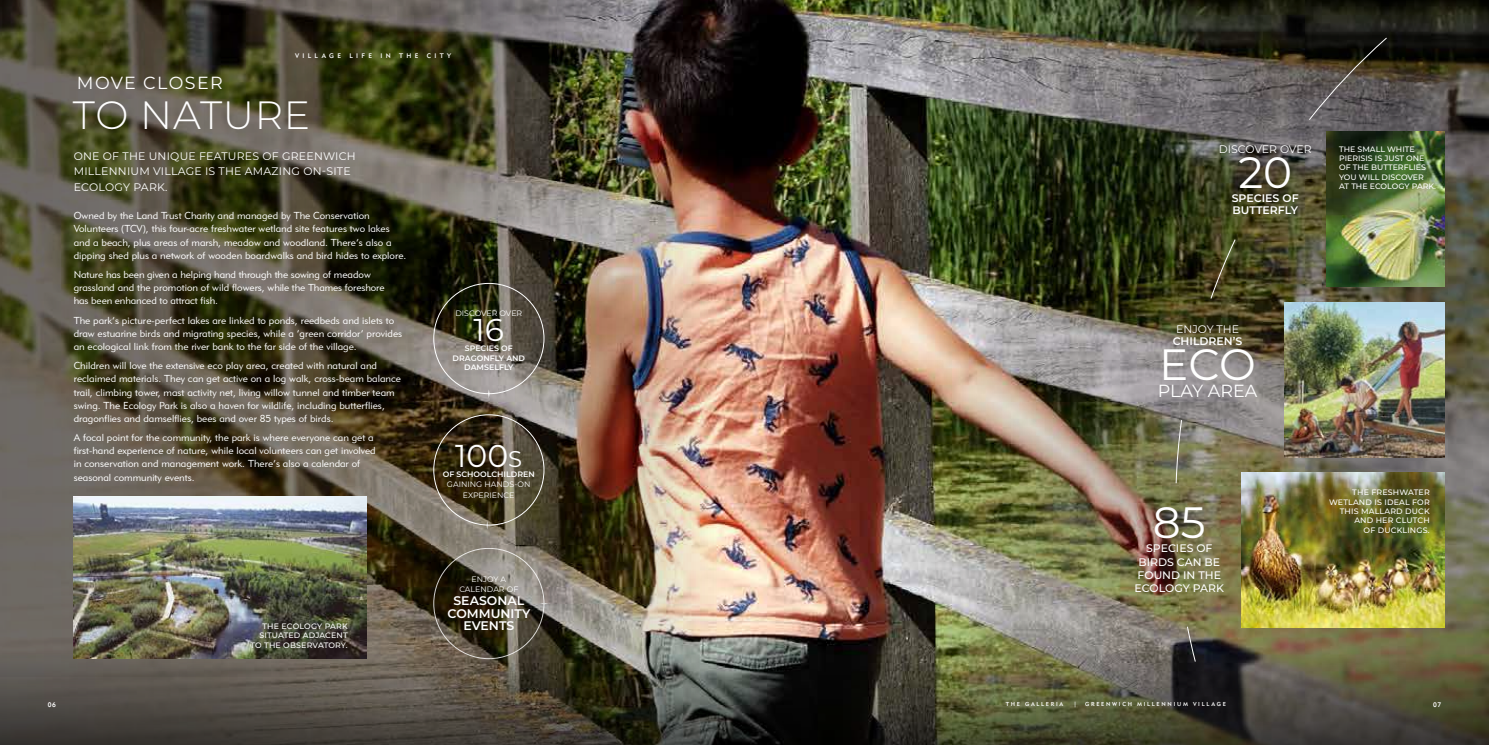
<style>
.page{position:relative;width:1489px;height:745px;background:#fff}
.page>*{position:absolute;margin:0;border:0;box-sizing:border-box;transform-origin:0 0}
.t1{font:43.75px "Montserrat";letter-spacing:-.005em;color:#fff}
.t2{font:300 39.38px "Montserrat";letter-spacing:.015em;color:#fff}
.t3{font:31.5px "Montserrat";color:#fff}
.t4{font:17.5px "Montserrat";letter-spacing:.08em;color:#fff}
.t5{font:17.5px "Montserrat";color:#fff}
.t6{font:600 12.42px/12.4px "Montserrat";color:#fff;text-align:center}
.t7{font:10.94px/15.3px "Montserrat";letter-spacing:.02em;color:#fff}
.t8{font:500 10.94px/13.1px "Montserrat";color:#fff;text-align:center}
.t9{font:600 10.94px "Montserrat";color:#fff}
.t10{font:10.94px "Montserrat";letter-spacing:-.005em;color:#fff}
.t11{font:10.94px "Montserrat";color:#fff}
.t12{font:10.06px/13.1px "Geometric 415 BT Lite A";color:#fff}
.t13{font:500 7.88px/9.3px "Montserrat";letter-spacing:.01em;color:#fff;text-align:right}
.t14{font:7.88px/10.2px "Montserrat";color:#fff;text-align:center}
.t15{font:600 7.88px/9.4px "Montserrat";color:#fff;text-align:center}
.t16{font:6.56px "Geometric 415 BT Medium A";letter-spacing:.5em;color:#fff}
.t17{font:5.69px "Geometric 415 BT Medium A";letter-spacing:.3em;color:#fff}
.s1{font-size:22.75px}
</style>
<div class="page">
<img style="left:724px;top:0;width:189px;height:649px">
<img style="left:647px;top:0;width:77px;height:649px">
<img style="left:0;top:0;width:647px;height:649px">
<img style="left:913px;top:0;width:575px;height:649px">
<svg style="left:0;top:649px;width:1488px;height:95px;background:#4a473a"></svg>
<svg style="left:486px;top:520px;width:2px;height:9px"></svg>
<img style="left:74px;top:496px;width:292px;height:162px">
<img style="left:1283px;top:302px;width:160px;height:154px">
<img style="left:1326px;top:132px;width:117px;height:154px">
<img style="left:1241px;top:472px;width:202px;height:155px">
<svg style="left:1186px;top:625px;width:9px;height:36px"></svg>
<svg style="left:1175px;top:419px;width:6px;height:64px"></svg>
<svg style="left:1210px;top:239px;width:25px;height:60px"></svg>
<svg style="left:1308px;top:37px;width:78px;height:83px;background:#47423d"></svg>
<p class="t16" style="left:295px;top:51px;width:47px">VILLAGE</p>
<p class="t16" style="left:349px;top:51px;width:24px">LIFE</p>
<p class="t16" style="left:380px;top:51px;width:12px">I N</p>
<p class="t16" style="left:399px;top:51px;width:21px">THE</p>
<p class="t16" style="left:427px;top:51px;width:26px">CITY</p>
<h3 class="t4" style="left:77px;top:71px;width:147px">MOVE CLOSER</h3>
<h2 class="t2" style="left:73px;top:88px;width:239px">TO NATURE</h2>
<p class="t7" style="left:74px;top:148px;width:283px">ONE OF THE UNIQUE FEATURES OF GREENWICH<br>MILLENNIUM VILLAGE IS THE AMAZING ON-SITE<br>ECOLOGY PARK.</p>
<p class="t12" style="left:74px;top:209px;width:334px">Owned by the Land Trust Charity and managed by The Conservation Volunteers (TCV), this four-acre freshwater wetland site features two lakes and a beach, plus areas of marsh, meadow and woodland. There’s also a dipping shed plus a network of wooden boardwalks and bird hides to explore.</p>
<p class="t12" style="left:74px;top:267px;width:312px">Nature has been given a helping hand through the sowing of meadow grassland and the promotion of wild flowers, while the Thames foreshore has been enhanced to attract fish.</p>
<p class="t12" style="left:74px;top:313px;width:330px">The park’s picture-perfect lakes are linked to ponds, reedbeds and islets to draw estuarine birds and migrating species, while a ‘green corridor’ provides an ecological link from the river bank to the far side of the village.</p>
<p class="t12" style="left:74px;top:359px;width:328px">Children will love the extensive eco play area, created with natural and reclaimed materials. They can get active on a log walk, cross-beam balance trail, climbing tower, mast activity net, living willow tunnel and timber team swing. The Ecology Park is also a haven for wildlife, including butterflies, dragonflies and damselflies, bees and over 85 types of birds.</p>
<p class="t12" style="left:74px;top:430px;width:303px">A focal point for the community, the park is where everyone can get a first-hand experience of nature, while local volunteers can get involved in conservation and management work. There’s also a calendar of seasonal community events.</p>
<p class="t13" style="left:250px;top:621px;width:99px">THE ECOLOGY PARK<br>SITUATED ADJACENT<br>TO THE OBSERVATORY.</p>
<p class="t14" style="left:455px;top:308px;width:68px">DISCOVER OVER</p>
<h3 class="t3" style="left:473px;top:308px;width:32px">16</h3>
<p class="t15" style="left:452px;top:343px;width:74px">SPECIES OF<br>DRAGONFLY AND<br>DAMSELFLY</p>
<h3 class="t3" style="left:455px;top:434px;width:69px">100<span class="s1">S</span></h3>
<p class="t15" style="left:442px;top:469px;width:94px">OF SCHOOLCHILDREN</p>
<p class="t14" style="left:447px;top:479px;width:85px">GAINING HANDS-ON<br>EXPERIENCE</p>
<p class="t14" style="left:459px;top:573px;width:60px">ENJOY A<br>CALENDAR OF</p>
<p class="t6" style="left:447px;top:593px;width:84px">SEASONAL<br>COMMUNITY<br>EVENTS</p>
<p class="t10" style="left:1218px;top:142px;width:94px">DISCOVER OVER</p>
<h1 class="t1" style="left:1238px;top:142px;width:55px">20</h1>
<p class="t9" style="left:1232px;top:203px;width:67px">BUTTERFLY</p>
<p class="t9" style="left:1231px;top:191px;width:68px">SPECIES OF</p>
<p class="t13" style="left:1338px;top:144px;width:98px;text-align:left">THE SMALL WHITE<br>PIERISIS IS JUST ONE<br>OF THE BUTTERFLIES<br>YOU WILL DISCOVER<br>AT THE ECOLOGY PARK.</p>
<p class="t11" style="left:1176px;top:321px;width:64px">ENJOY THE</p>
<p class="t9" style="left:1172px;top:333px;width:71px">CHILDREN’S</p>
<h1 class="t1" style="left:1159px;top:334px;width:98px">ECO</h1>
<h3 class="t5" style="left:1157px;top:378px;width:101px">PLAY AREA</h3>
<h1 class="t1" style="left:1152px;top:492px;width:54px">85</h1>
<p class="t8" style="left:1134px;top:541px;width:91px">SPECIES OF<br>BIRDS CAN BE<br>FOUND IN THE<br>ECOLOGY PARK</p>
<p class="t13" style="left:1328px;top:487px;width:102px">THE FRESHWATER<br>WETLAND IS IDEAL FOR<br>THIS MALLARD DUCK<br>AND HER CLUTCH<br>OF DUCKLINGS.</p>
<p class="t16" style="left:48px;top:699px;width:10px">06</p>
<p class="t17" style="left:1005px;top:700px;width:59px">THE GALLERIA</p>
<p class="t17" style="left:1073px;top:699px;width:4px">|</p>
<p class="t17" style="left:1085px;top:700px;width:142px">GREENWICH MILLENNIUM VILLAGE</p>
<p class="t16" style="left:1432px;top:699px;width:10px">07</p>
</div>
